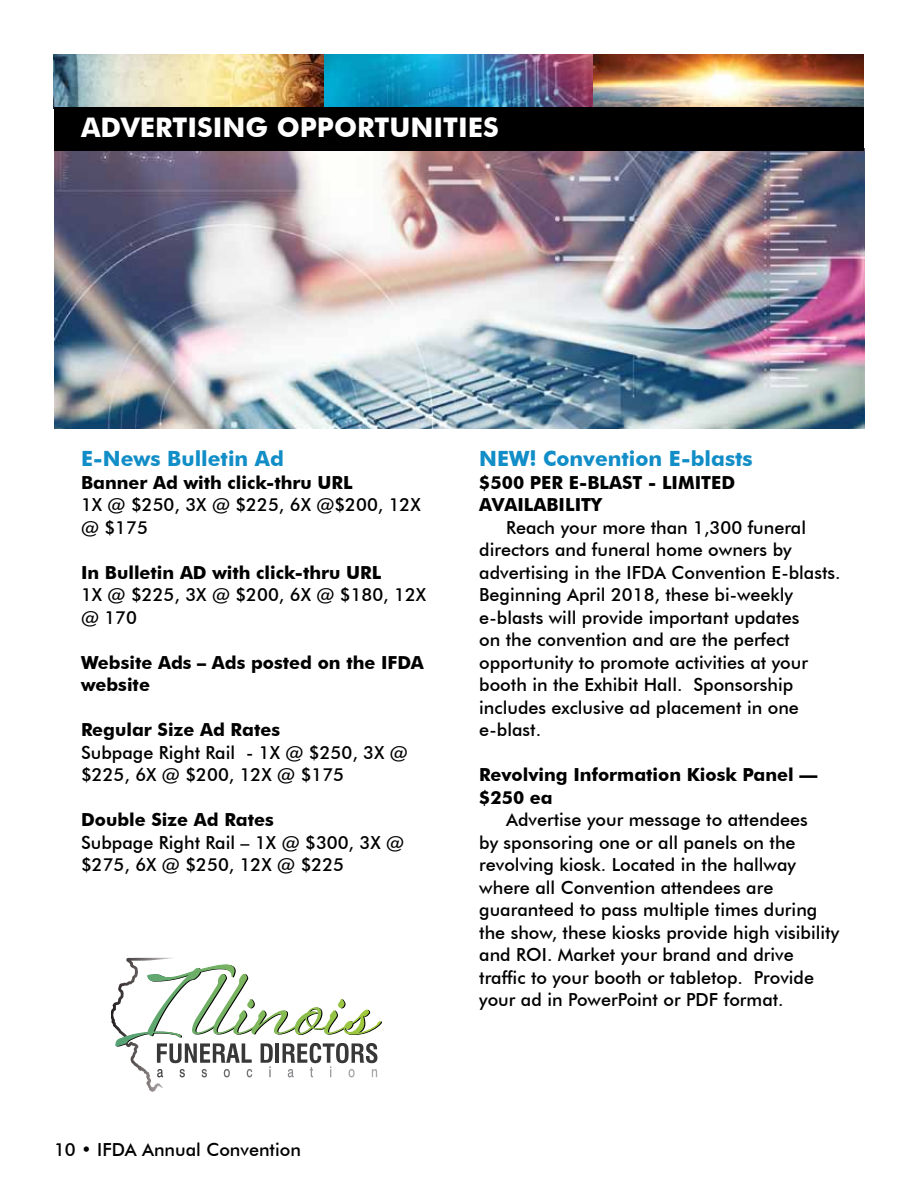
<style>
.page{position:relative;width:918px;height:1188px;background:#fff}
.page>*{position:absolute;margin:0;border:0;box-sizing:border-box;transform-origin:0 0}
.t1{font:700 27px "Futura BT";color:#fff}
.t2{font:700 21px "Futura BT";color:#118dc7}
.t3{font:500 18px/22.5px "Futura BT";color:#000}
.t4{font:700 18px/22.5px "Futura BT";color:#000}
</style>
<div class="page">
<img style="left:324px;top:54px;width:270px;height:53px">
<img style="left:53px;top:54px;width:271px;height:54px">
<img style="left:594px;top:54px;width:270px;height:53px">
<img style="left:54px;top:151px;width:810px;height:278px">
<div style="left:54px;top:107px;width:810px;height:44px;background:#000"></div>
<svg style="left:111px;top:957px;width:271px;height:135px"></svg>
<h1 class="t1" style="left:81px;top:111px;width:419px">ADVERTISING OPPORTUNITIES</h1>
<p class="t2" style="left:81px;top:446px;width:204px">E-News Bulletin Ad</p>
<p class="t4" style="left:81px;top:471px;width:273px">Banner Ad with click-thru URL</p>
<p class="t3" style="left:81px;top:494px;width:341px">1X @ $250, 3X @ $225, 6X @$200, 12X @ $175</p>
<p class="t4" style="left:81px;top:561px;width:302px">In Bulletin AD with click-thru URL</p>
<p class="t3" style="left:81px;top:584px;width:347px">1X @ $225, 3X @ $200, 6X @ $180, 12X @ 170</p>
<p class="t4" style="left:81px;top:651px;width:344px">Website Ads – Ads posted on the IFDA website</p>
<p class="t4" style="left:81px;top:719px;width:201px">Regular Size Ad Rates</p>
<p class="t3" style="left:81px;top:741px;width:328px">Subpage Right Rail - 1X @ $250, 3X @ $225, 6X @ $200, 12X @ $175</p>
<p class="t4" style="left:81px;top:809px;width:194px">Double Size Ad Rates</p>
<p class="t3" style="left:81px;top:831px;width:325px">Subpage Right Rail – 1X @ $300, 3X @ $275, 6X @ $250, 12X @ $225</p>
<p class="t3" style="left:54px;top:1138px;width:248px">10 • IFDA Annual Convention</p>
<p class="t2" style="left:479px;top:446px;width:275px">NEW! Convention E-blasts</p>
<p class="t4" style="left:479px;top:471px;width:257px">$500 PER E-BLAST - LIMITED<br>AVAILABILITY</p>
<p class="t3" style="left:479px;top:516px;width:363px;text-indent:27px">Reach your more than 1,300 funeral directors and funeral home owners by advertising in the IFDA Convention E-blasts.<br>Beginning April 2018, these bi-weekly e-blasts will provide important updates<br>on the convention and are the perfect opportunity to promote activities at your booth in the Exhibit Hall. Sponsorship includes exclusive ad placement in one e-blast.</p>
<p class="t4" style="left:479px;top:764px;width:340px">Revolving Information Kiosk Panel — $250 ea</p>
<p class="t3" style="left:479px;top:809px;width:361px;text-indent:27px">Advertise your message to attendees<br>by sponsoring one or all panels on the revolving kiosk. Located in the hallway where all Convention attendees are guaranteed to pass multiple times during the show, these kiosks provide high visibility and ROI. Market your brand and drive traffic to your booth or tabletop. Provide your ad in PowerPoint or PDF format.</p>
</div>
